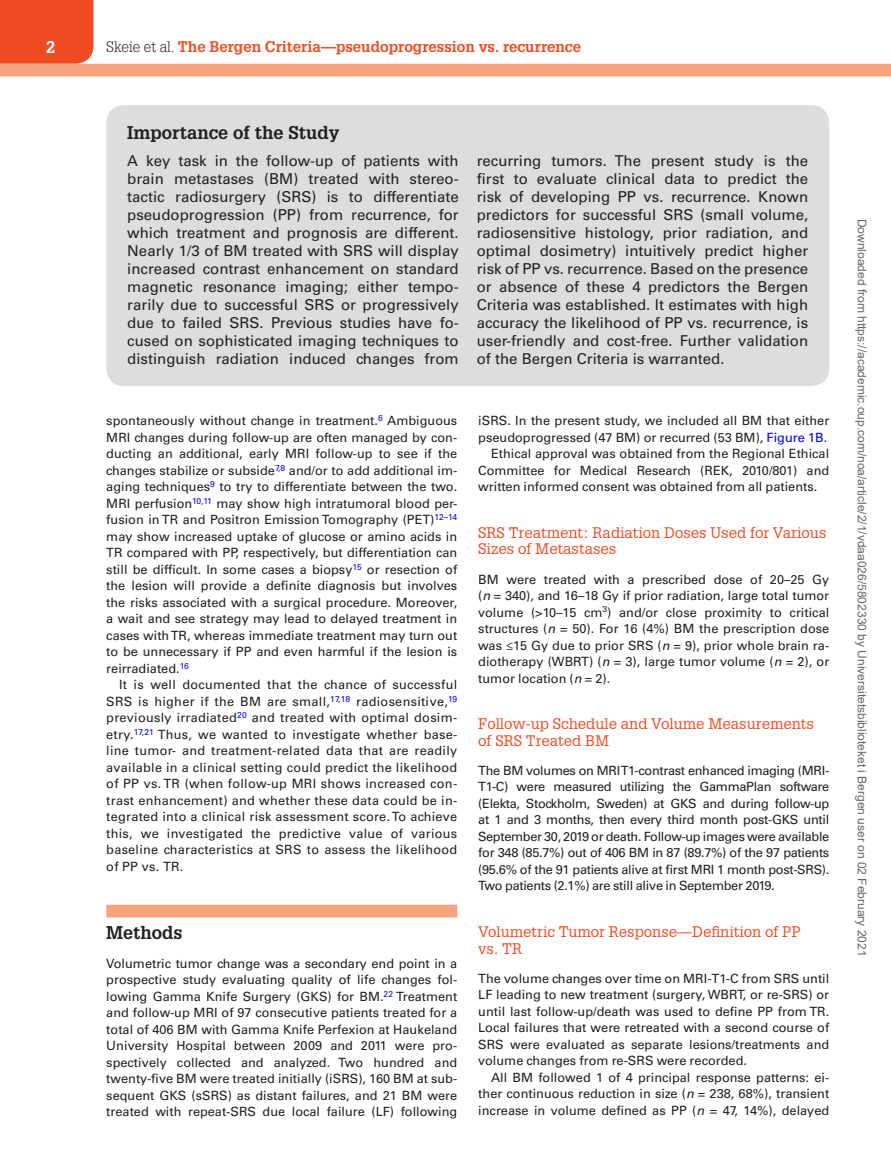
<style>
.page{position:relative;width:891px;height:1175px;background:#fff}
.page>*{position:absolute;margin:0;border:0;box-sizing:border-box;transform-origin:0 0}
.t1{font:700 18px "Glypha LT Std";color:#231f20}
.t2{font:700 16.5px "Glypha LT Std";color:#fff}
.t3{font:15px/18px "Univers LT Std";color:#231f20;text-align:justify}
.t4{font:15px/16.5px "Glypha LT Std";color:#f04b22}
.t5{font:700 15px "Glypha LT Std";color:#f04b22}
.t6{font:12.75px/16.5px "Univers LT Std";color:#231f20;text-align:justify}
.t7{font:12px "Arial";color:#666}
.s1{font-weight:300;color:#231f20}
.s2{color:#00f}
.s3{font-style:italic}
</style>
<div class="page">
<div style="left:0;top:0;width:94px;height:64px;background:#f04b22"></div>
<div style="left:0;top:64px;width:891px;height:12px;background:#f7a37d"></div>
<div style="left:106px;top:904px;width:351px;height:13px;background:#f7a37d"></div>
<div style="left:106px;top:105px;width:723px;height:281px;background:#dcdddf;border-radius:18px"></div>
<p class="t2" style="left:46px;top:37px;width:11px">2</p>
<p class="t5" style="left:106px;top:37px;width:476px"><span class="s1">Skeie et al.</span> The Bergen Criteria—pseudoprogression vs. recurrence</p>
<h1 class="t1" style="left:127px;top:121px;width:214px">Importance of the Study</h1>
<p class="t3" style="left:127px;top:152px;width:333px">A key task in the follow-up of patients with brain metastases (BM) treated with stereo&shy;tactic radiosurgery (SRS) is to differentiate pseudoprogression (PP) from recurrence, for which treatment and prognosis are different.<br>Nearly 1/3 of BM treated with SRS will display increased contrast enhancement on standard magnetic resonance imaging; either tempo&shy;rarily due to successful SRS or progressively due to failed SRS. Previous studies have fo&shy;cused on sophisticated imaging techniques to distinguish radiation induced changes from</p>
<p class="t3" style="left:477px;top:152px;width:333px">recurring tumors. The present study is the first to evaluate clinical data to predict the risk of developing PP vs. recurrence. Known predictors for successful SRS (small volume, radiosensitive histology, prior radiation, and optimal dosimetry) intuitively predict higher risk of PP vs. recurrence. Based on the presence or absence of these 4 predictors the Bergen Criteria was established. It estimates with high accuracy the likelihood of PP vs. recurrence, is user-friendly and cost-free. Further validation of the Bergen Criteria is warranted.</p>
<p class="t6" style="left:106px;top:412px;width:353px">spontaneously without change in treatment.<sup>6</sup> Ambiguous MRI changes during follow-up are often managed by con&shy;ducting an additional, early MRI follow-up to see if the changes stabilize or subside<sup>7</sup><sup>,</sup><sup>8</sup> and/or to add additional im&shy;aging techniques<sup>9</sup> to try to differentiate between the two.<br>MRI perfusion<sup>10</sup><sup>,</sup><sup>11</sup> may show high intratumoral blood per&shy;fusion in TR and Positron Emission Tomography (PET)<sup>12–14 </sup>may show increased uptake of glucose or amino acids in TR compared with PP, respectively, but differentiation can still be difficult. In some cases a biopsy<sup>15</sup> or resection of the lesion will provide a definite diagnosis but involves the risks associated with a surgical procedure. Moreover, a wait and see strategy may lead to delayed treatment in cases with TR, whereas immediate treatment may turn out to be unnecessary if PP and even harmful if the lesion is reirradiated.<sup>16</sup></p>
<p class="t6" style="left:106px;top:676px;width:353px;text-indent:13px">It is well documented that the chance of successful SRS is higher if the BM are small,<sup>17</sup><sup>,</sup><sup>18</sup> radiosensitive,<sup>19 </sup>previously irradiated<sup>20</sup> and treated with optimal dosim&shy;etry.<sup>17</sup><sup>,</sup><sup>21</sup> Thus, we wanted to investigate whether base&shy;line tumor- and treatment-related data that are readily available in a clinical setting could predict the likelihood of PP vs. TR (when follow-up MRI shows increased con&shy;trast enhancement) and whether these data could be in&shy;tegrated into a clinical risk assessment score. To achieve this, we investigated the predictive value of various baseline characteristics at SRS to assess the likelihood of PP vs. TR.</p>
<h1 class="t1" style="left:106px;top:921px;width:78px">Methods</h1>
<p class="t6" style="left:106px;top:955px;width:353px">Volumetric tumor change was a secondary end point in a prospective study evaluating quality of life changes fol&shy;lowing Gamma Knife Surgery (GKS) for BM.<sup>22</sup> Treatment and follow-up MRI of 97 consecutive patients treated for a total of 406 BM with Gamma Knife Perfexion at Haukeland University Hospital between 2009 and 2011 were pro&shy;spectively collected and analyzed. Two hundred and twenty-five BM were treated initially (iSRS), 160 BM at sub&shy;sequent GKS (sSRS) as distant failures, and 21 BM were treated with repeat-SRS due local failure (LF) following</p>
<p class="t6" style="left:478px;top:412px;width:353px">iSRS. In the present study, we included all BM that either</p>
<p class="t6" style="left:478px;top:429px;width:350px">pseudoprogressed (47 BM) or recurred (53 BM), <span class="s2">Figure 1B</span>.</p>
<p class="t6" style="left:491px;top:445px;width:340px">Ethical approval was obtained from the Regional Ethical</p>
<p class="t6" style="left:478px;top:462px;width:352px">Committee for Medical Research (REK, 2010/801) and</p>
<p class="t6" style="left:478px;top:478px;width:341px">written informed consent was obtained from all patients.</p>
<p class="t4" style="left:478px;top:524px;width:350px">SRS Treatment: Radiation Doses Used for Various<br>Sizes of Metastases</p>
<p class="t6" style="left:478px;top:571px;width:353px">BM were treated with a prescribed dose of 20–25 Gy (<span class="s3">n</span> = 340), and 16–18 Gy if prior radiation, large total tumor volume (&gt;10–15 cm<sup>3</sup>) and/or close proximity to critical structures (<span class="s3">n</span> = 50). For 16 (4%) BM the prescription dose was ≤15 Gy due to prior SRS (<span class="s3">n</span> = 9), prior whole brain ra&shy;diotherapy (WBRT) (<span class="s3">n</span> = 3), large tumor volume (<span class="s3">n</span> = 2), or tumor location (<span class="s3">n</span> = 2).</p>
<p class="t4" style="left:478px;top:715px;width:337px">Follow-up Schedule and Volume Measurements of SRS Treated BM</p>
<p class="t6" style="left:478px;top:762px;width:353px">The BM volumes on MRI T1-contrast enhanced imaging (MRI-T1-C) were measured utilizing the GammaPlan software (Elekta, Stockholm, Sweden) at GKS and during follow-up at 1 and 3 months, then every third month post-GKS until September 30, 2019 or death. Follow-up images were available for 348 (85.7%) out of 406 BM in 87 (89.7%) of the 97 patients (95.6% of the 91 patients alive at first MRI 1 month post-SRS).<br>Two patients (2.1%) are still alive in September 2019.</p>
<p class="t4" style="left:478px;top:923px;width:324px">Volumetric Tumor Response—Definition of PP vs. TR</p>
<p class="t6" style="left:478px;top:970px;width:353px">The volume changes over time on MRI-T1-C from SRS until LF leading to new treatment (surgery, WBRT, or re-SRS) or until last follow-up/death was used to define PP from TR.<br>Local failures that were retreated with a second course of SRS were evaluated as separate lesions/treatments and volume changes from re-SRS were recorded.</p>
<p class="t6" style="left:478px;top:1069px;width:352px;text-indent:13px">All BM followed 1 of 4 principal response patterns: ei&shy;ther continuous reduction in size (<span class="s3">n</span> = 238, 68%), transient increase in volume defined as PP (<span class="s3">n</span> = 47, 14%), delayed</p>
<p class="t7" style="left:866px;top:219px;width:739px;rotate:90deg">Downloaded from https://academic.oup.com/noa/article/2/1/vdaa026/5802330 by Universitetsbiblioteket i Bergen user on 02 February 2021</p>
</div>
